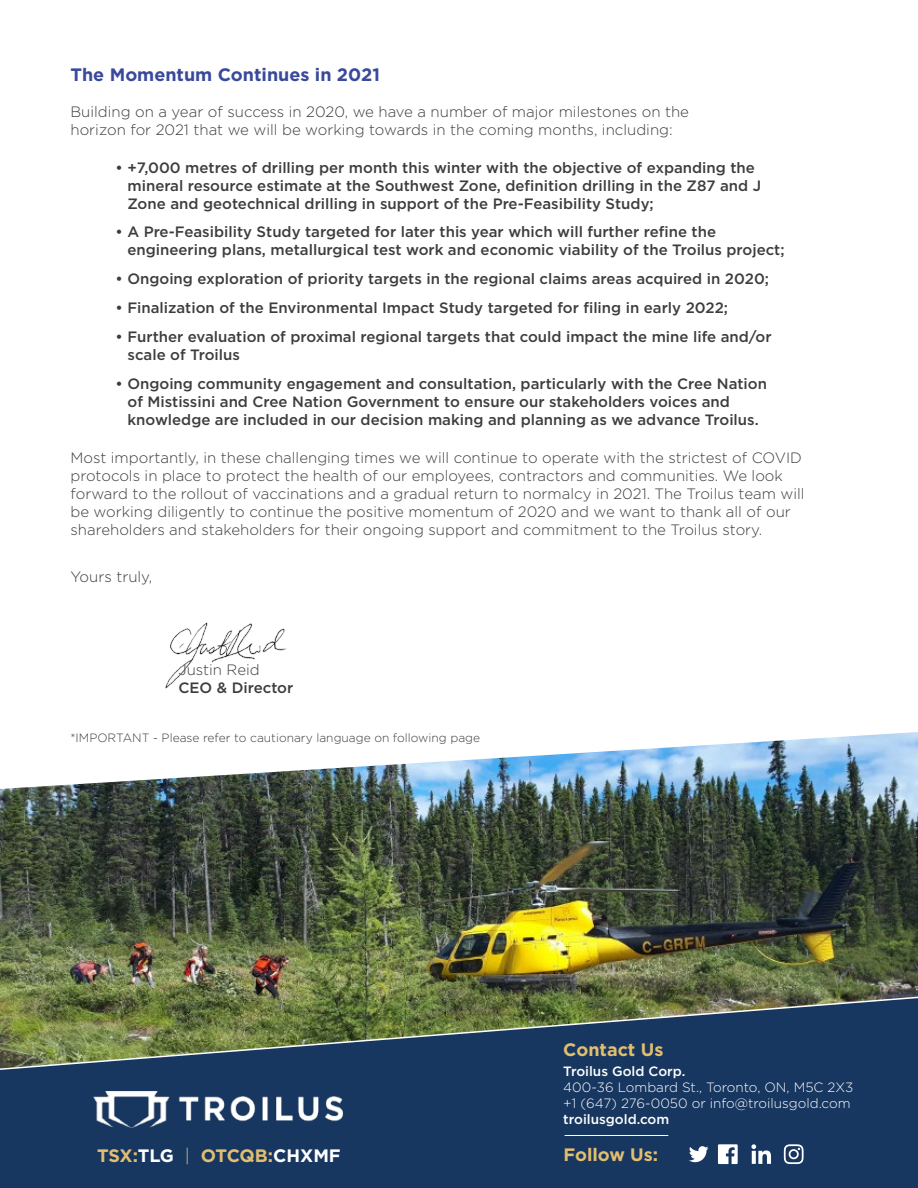
<style>
.page{position:relative;width:918px;height:1188px;background:#fff}
.page>*{position:absolute;margin:0;border:0;box-sizing:border-box;transform-origin:0 0}
.t1{font:700 18px "Gotham";color:#e2be6f}
.t2{font:700 18px "Gotham";color:#39499c}
.t3{font:500 15px/18px "Gotham";color:#3d3c3e}
.t4{font:300 15px/18px "Gotham";color:#3d3c3e}
.t5{font:300 13.5px/16.2px "Gotham";color:#fff}
.t6{font:500 13.5px "Gotham";color:#fff}
.t7{font:300 12px "Gotham";color:#3d3c3e}
.s1{color:#fff}
.s2{font-weight:300}
</style>
<div class="page">
<img style="left:0;top:732px;width:918px;height:264px">
<div style="left:0;top:1071px;width:918px;height:117px;background:#173760"></div>
<svg style="left:689px;top:1146px;width:20px;height:16px"></svg>
<svg style="left:751px;top:1144px;width:20px;height:20px"></svg>
<svg style="left:784px;top:1144px;width:20px;height:20px"></svg>
<svg style="left:718px;top:1144px;width:20px;height:20px"></svg>
<hr style="left:565px;top:1135px;width:103px;height:1px;background:#fff">
<img style="left:93px;top:1091px;width:249px;height:36px">
<svg style="left:0;top:996px;width:918px;height:75px;background:#445a53"></svg>
<img style="left:165px;top:622px;width:122px;height:67px">
<p class="t2" style="left:70px;top:63px;width:311px">The Momentum Continues in 2021</p>
<p class="t4" style="left:70px;top:102px;width:620px">Building on a year of success in 2020, we have a number of major milestones on the horizon for 2021 that we will be working towards in the coming months, including:</p>
<p class="t3" style="left:128px;top:158px;width:635px;text-indent:-12px">• +7,000 metres of drilling per month this winter with the objective of expanding the mineral resource estimate at the Southwest Zone, definition drilling in the Z87 and J<br>Zone and geotechnical drilling in support of the Pre-Feasibility Study;</p>
<p class="t3" style="left:128px;top:223px;width:659px;text-indent:-12px">• A Pre-Feasibility Study targeted for later this year which will further refine the engineering plans, metallurgical test work and economic viability of the Troilus project;</p>
<p class="t3" style="left:116px;top:270px;width:655px">• Ongoing exploration of priority targets in the regional claims areas acquired in 2020;</p>
<p class="t3" style="left:116px;top:299px;width:614px">• Finalization of the Environmental Impact Study targeted for filing in early 2022;</p>
<p class="t3" style="left:128px;top:327px;width:646px;text-indent:-12px">• Further evaluation of proximal regional targets that could impact the mine life and/or scale of Troilus</p>
<p class="t3" style="left:128px;top:374px;width:641px;text-indent:-12px">• Ongoing community engagement and consultation, particularly with the Cree Nation of Mistissini and Cree Nation Government to ensure our stakeholders voices and knowledge are included in our decision making and planning as we advance Troilus.</p>
<p class="t4" style="left:70px;top:448px;width:736px">Most importantly, in these challenging times we will continue to operate with the strictest of COVID protocols in place to protect the health of our employees, contractors and communities. We look forward to the rollout of vaccinations and a gradual return to normalcy in 2021. The Troilus team will be working diligently to continue the positive momentum of 2020 and we want to thank all of our shareholders and stakeholders for their ongoing support and commitment to the Troilus story.</p>
<p class="t4" style="left:70px;top:567px;width:83px">Yours truly,</p>
<p class="t4" style="left:178px;top:661px;width:83px">Justin Reid</p>
<p class="t3" style="left:178px;top:679px;width:116px">CEO &amp; Director</p>
<p class="t7" style="left:70px;top:730px;width:411px">*IMPORTANT - Please refer to cautionary language on following page</p>
<p class="t1" style="left:563px;top:1038px;width:102px">Contact Us</p>
<p class="t6" style="left:563px;top:1062px;width:124px">Troilus Gold Corp.</p>
<p class="t5" style="left:563px;top:1079px;width:292px">400-36 Lombard St., Toronto, ON, M5C 2X3 +1 (647) 276-0050 or info@troilusgold.com</p>
<p class="t6" style="left:563px;top:1111px;width:108px">troilusgold.com</p>
<p class="t1" style="left:97px;top:1143px;width:245px">TSX:<span class="s1">TLG</span> <span class="s2">|</span> OTCQB:<span class="s1">CHXMF</span></p>
<p class="t1" style="left:564px;top:1142px;width:96px">Follow Us:</p>
</div>
